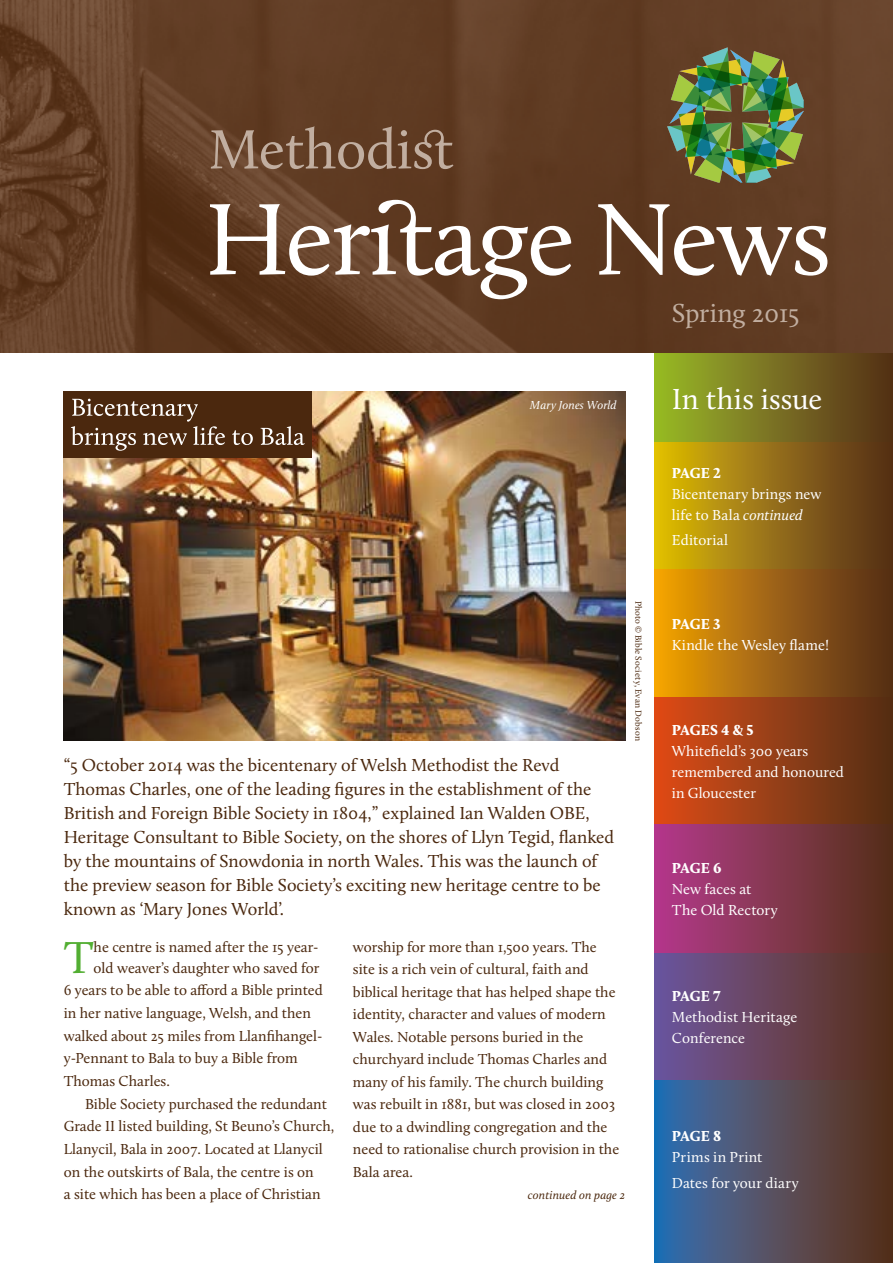
<style>
.page{position:relative;width:893px;height:1263px;background:#fff}
.page>*{position:absolute;margin:0;border:0;box-sizing:border-box;transform-origin:0 0}
.t1{font:105px "Calluna";letter-spacing:-.02em;color:#fff}
.t2{font:57px "Calluna";letter-spacing:-.005em;color:#c1aea0}
.t3{font:46.35px "Calluna";color:#52ae32}
.t4{font:30px "Calluna";letter-spacing:.005em;color:#fff}
.t5{font:27px "Calluna";letter-spacing:-.015em;color:#c1aea0}
.t6{font:18px/24px "Calluna";color:#4b280e}
.t7{font:15px/22.5px "Calluna";color:#4b280e}
.t8{font:15px/21px "Calluna";color:#fff}
.t9{font:900 15px "Calluna";letter-spacing:.005em;color:#fff}
.t10{font:15px/25.2px "Calluna";letter-spacing:.02em;color:#fff}
.t11{font:italic 12px "Calluna";letter-spacing:.005em;color:#4b280e}
.t12{font:italic 12px "Calluna";letter-spacing:.01em;color:#fff}
.t13{font:9px "Calluna";letter-spacing:.02em;color:#4b280e}
.s1{font-style:italic}
</style>
<div class="page">
<div style="left:655px;top:353px;width:238px;height:89px;background:linear-gradient(to right,#9ab828,#562d18)"></div>
<img style="left:0;top:0;width:893px;height:353px">
<svg style="left:667px;top:47px;width:137px;height:136px;background:#5e7a43"></svg>
<div style="left:655px;top:952px;width:238px;height:128px;background:linear-gradient(to right,#6f569d,#592f16)"></div>
<div style="left:655px;top:442px;width:238px;height:128px;background:linear-gradient(to right,#debb09,#50291e)"></div>
<div style="left:655px;top:570px;width:238px;height:127px;background:linear-gradient(to right,#f1a106,#502a1c)"></div>
<div style="left:655px;top:697px;width:238px;height:128px;background:linear-gradient(to right,#de4c17,#523015)"></div>
<div style="left:655px;top:825px;width:238px;height:127px;background:linear-gradient(to right,#b53a8a,#543117)"></div>
<svg style="left:655px;top:1080px;width:238px;height:183px;background:#4d4f62"></svg>
<img style="left:64px;top:391px;width:561px;height:350px">
<div style="left:64px;top:391px;width:248px;height:67px;background:#4b280e"></div>
<svg style="left:71px;top:399px;width:234px;height:52px"></svg>
<h2 class="t2" style="left:208px;top:115px;width:247px">Methodist</h2>
<h1 class="t1" style="left:205px;top:176px;width:628px">Heritage News</h1>
<p class="t12" style="left:530px;top:397px;width:88px">Mary Jones World</p>
<p class="t6" style="left:64px;top:753px;width:552px">“5 October 2014 was the bicentenary of Welsh Methodist the Revd Thomas Charles, one of the leading figures in the establishment of the British and Foreign Bible Society in 1804,” explained Ian Walden OBE, Heritage Consultant to Bible Society, on the shores of Llyn Tegid, flanked by the mountains of Snowdonia in north Wales. This was the launch of the preview season for Bible Society’s exciting new heritage centre to be known as ‘Mary Jones World’.</p>
<h3 class="t3" style="left:64px;top:929px;width:31px">T</h3>
<p class="t7" style="left:94px;top:936px;width:227px;line-height:21px">he centre is named after the 15 year&shy;old weaver’s daughter who saved for</p>
<p class="t7" style="left:64px;top:979px;width:261px">6 years to be able to afford a Bible printed in her native language, Welsh, and then walked about 25 miles from Llanfihangel&shy;y-Pennant to Bala to buy a Bible from Thomas Charles.</p>
<p class="t7" style="left:64px;top:1092px;width:272px;text-indent:21px">Bible Society purchased the redundant Grade II listed building, St Beuno’s Church, Llanycil, Bala in 2007. Located at Llanycil on the outskirts of Bala, the centre is on<br>a site which has been a place of Christian</p>
<p class="t7" style="left:353px;top:935px;width:268px">worship for more than 1,500 years. The site is a rich vein of cultural, faith and biblical heritage that has helped shape the identity, character and values of modern Wales. Notable persons buried in the churchyard include Thomas Charles and many of his family. The church building was rebuilt in 1881, but was closed in 2003 due to a dwindling congregation and the need to rationalise church provision in the Bala area.</p>
<p class="t11" style="left:528px;top:1188px;width:99px">continued on page 2</p>
<p class="t13" style="left:644px;top:600px;width:142px;rotate:90deg">Photo © Bible Society, Evan Dobson</p>
<h3 class="t5" style="left:672px;top:297px;width:129px">Spring 2015</h3>
<h3 class="t4" style="left:672px;top:381px;width:152px">In this issue</h3>
<p class="t9" style="left:672px;top:464px;width:51px">PAGE 2</p>
<p class="t8" style="left:672px;top:483px;width:151px">Bicentenary brings new life to Bala <span class="s1">continued</span></p>
<p class="t8" style="left:672px;top:530px;width:58px">Editorial</p>
<p class="t9" style="left:672px;top:614px;width:50px">PAGE 3</p>
<p class="t8" style="left:672px;top:634px;width:159px">Kindle the Wesley flame!</p>
<p class="t9" style="left:672px;top:721px;width:83px">PAGES 4 &amp; 5</p>
<p class="t8" style="left:672px;top:741px;width:174px">Whitefield’s 300 years remembered and honoured in Gloucester</p>
<p class="t9" style="left:672px;top:859px;width:51px">PAGE 6</p>
<p class="t8" style="left:672px;top:879px;width:107px">New faces at<br>The Old Rectory</p>
<p class="t9" style="left:672px;top:986px;width:50px">PAGE 7</p>
<p class="t8" style="left:672px;top:1006px;width:127px">Methodist Heritage<br>Conference</p>
<p class="t9" style="left:672px;top:1127px;width:51px">PAGE 8</p>
<p class="t10" style="left:672px;top:1144px;width:128px">Prims in Print<br>Dates for your diary</p>
</div>
